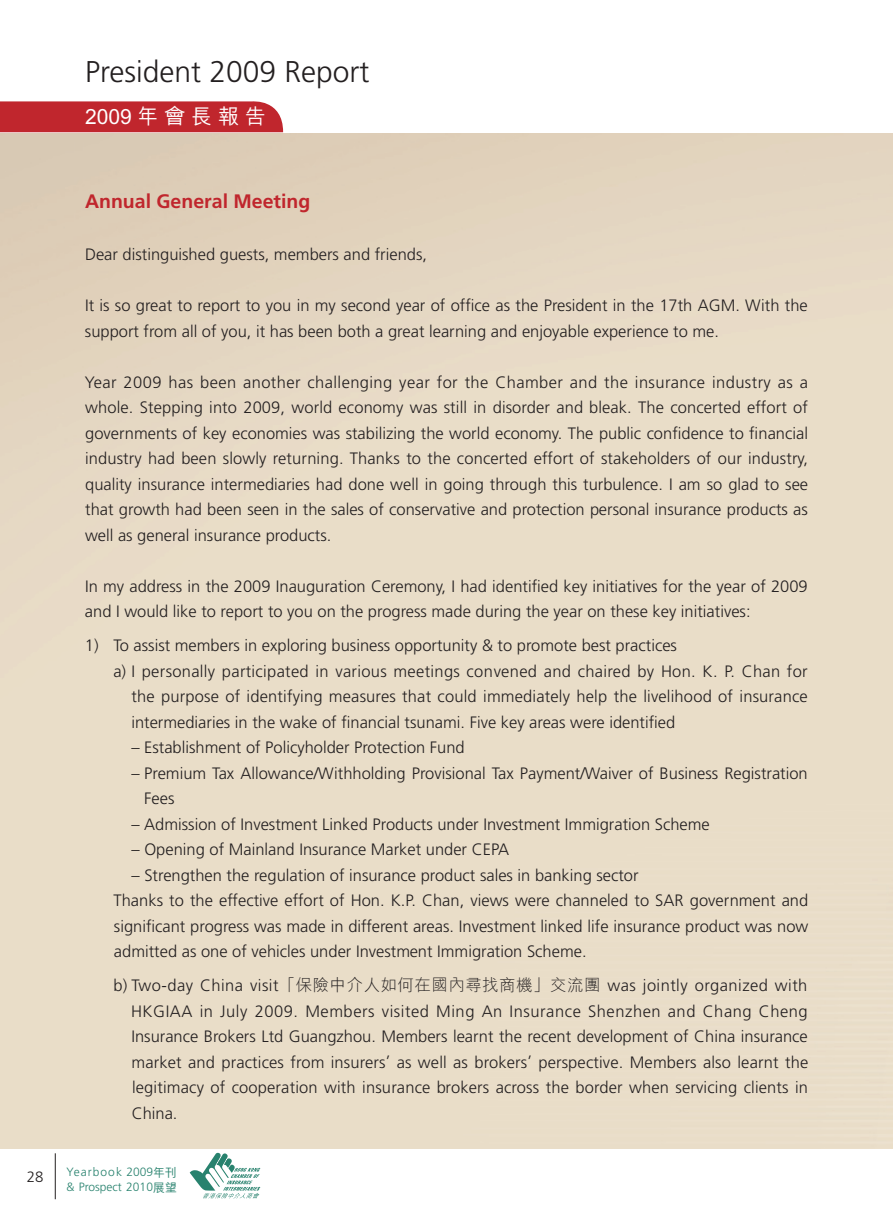
<style>
.page{position:relative;width:893px;height:1212px;background:#fff}
.page>*{position:absolute;margin:0;border:0;box-sizing:border-box;transform-origin:0 0}
.t1{font:300 30px "Frutiger";color:#231f20}
.t2{font:500 21px "M Hei HK";color:#fff}
.t3{font:700 19.5px "Frutiger";color:#c0262d}
.t4{font:300 16.5px/25.5px "Frutiger";color:#231f20}
.t5{font:300 16.5px "Frutiger";letter-spacing:.02em;color:#231f20}
.t6{font:300 15px "Frutiger";color:#231f20}
.t7{font:300 12px/15px "Frutiger";color:#28826e}
.s1{font-family:"M Hei HK"}
.s2{font-family:"M Hei HK";font-weight:500}
</style>
<div class="page">
<div style="left:0;top:101px;width:283px;height:31px;background:#c0262d"></div>
<svg style="left:190px;top:1152px;width:70px;height:46px"></svg>
<hr style="left:55px;top:1153px;width:1px;height:46px;background:#231f20">
<h1 class="t1" style="left:85px;top:54px;width:286px">President 2009 Report</h1>
<p class="t2" style="left:85px;top:101px;width:182px">2009 年 會 長 報 告</p>
<p class="t6" style="left:27px;top:1168px;width:18px">28</p>
<p class="t3" style="left:85px;top:190px;width:227px">Annual General Meeting</p>
<p class="t4" style="left:85px;top:242px;width:343px">Dear distinguished guests, members and friends,</p>
<p class="t4" style="left:85px;top:293px;width:724px">It is so great to report to you in my second year of office as the President in the 17th AGM. With the support from all of you, it has been both a great learning and enjoyable experience to me.</p>
<p class="t4" style="left:85px;top:369px;width:725px;text-align:justify">Year 2009 has been another challenging year for the Chamber and the insurance industry as a whole. Stepping into 2009, world economy was still in disorder and bleak. The concerted effort of governments of key economies was stabilizing the world economy. The public confidence to financial industry had been slowly returning. Thanks to the concerted effort of stakeholders of our industry, quality insurance intermediaries had done well in going through this turbulence. I am so glad to see that growth had been seen in the sales of conservative and protection personal insurance products as well as general insurance products.</p>
<p class="t4" style="left:85px;top:573px;width:724px">In my address in the 2009 Inauguration Ceremony, I had identified key initiatives for the year of 2009 and I would like to report to you on the progress made during the year on these key initiatives:</p>
<p class="t4" style="left:85px;top:633px;width:594px">1) To assist members in exploring business opportunity &amp; to promote best practices</p>
<p class="t5" style="left:113px;top:662px;width:696px">a) I personally participated in various meetings convened and chaired by Hon. K. P. Chan for</p>
<p class="t4" style="left:131px;top:684px;width:678px">the purpose of identifying measures that could immediately help the livelihood of insurance</p>
<p class="t4" style="left:131px;top:709px;width:545px">intermediaries in the wake of financial tsunami. Five key areas were identified</p>
<p class="t4" style="left:131px;top:735px;width:335px">– Establishment of Policyholder Protection Fund</p>
<p class="t4" style="left:144px;top:760px;width:665px;text-indent:-13px">– Premium Tax Allowance/Withholding Provisional Tax Payment/Waiver of Business Registration<br>Fees</p>
<p class="t4" style="left:131px;top:811px;width:580px">– Admission of Investment Linked Products under Investment Immigration Scheme</p>
<p class="t4" style="left:132px;top:837px;width:379px">– Opening of Mainland Insurance Market under CEPA</p>
<p class="t4" style="left:114px;top:862px;width:696px;text-indent:18px">– Strengthen the regulation of insurance product sales in banking sector<br>Thanks to the effective effort of Hon. K.P. Chan, views were channeled to SAR government and significant progress was made in different areas. Investment linked life insurance product was now admitted as one of vehicles under Investment Immigration Scheme.</p>
<p class="t4" style="left:131px;top:973px;width:679px;text-align:justify;text-indent:-18px">b) Two-day China visit<span class="s1">「保險中介人如何在國內尋找商機」交流團</span> was jointly organized with HKGIAA in July 2009. Members visited Ming An Insurance Shenzhen and Chang Cheng Insurance Brokers Ltd Guangzhou. Members learnt the recent development of China insurance market and practices from insurers’ as well as brokers’ perspective. Members also learnt the legitimacy of cooperation with insurance brokers across the border when servicing clients in China.</p>
<p class="t7" style="left:66px;top:1165px;width:112px">Yearbook 2009<span class="s2">年刊</span>&amp; Prospect 2010<span class="s2">展望</span></p>
</div>
